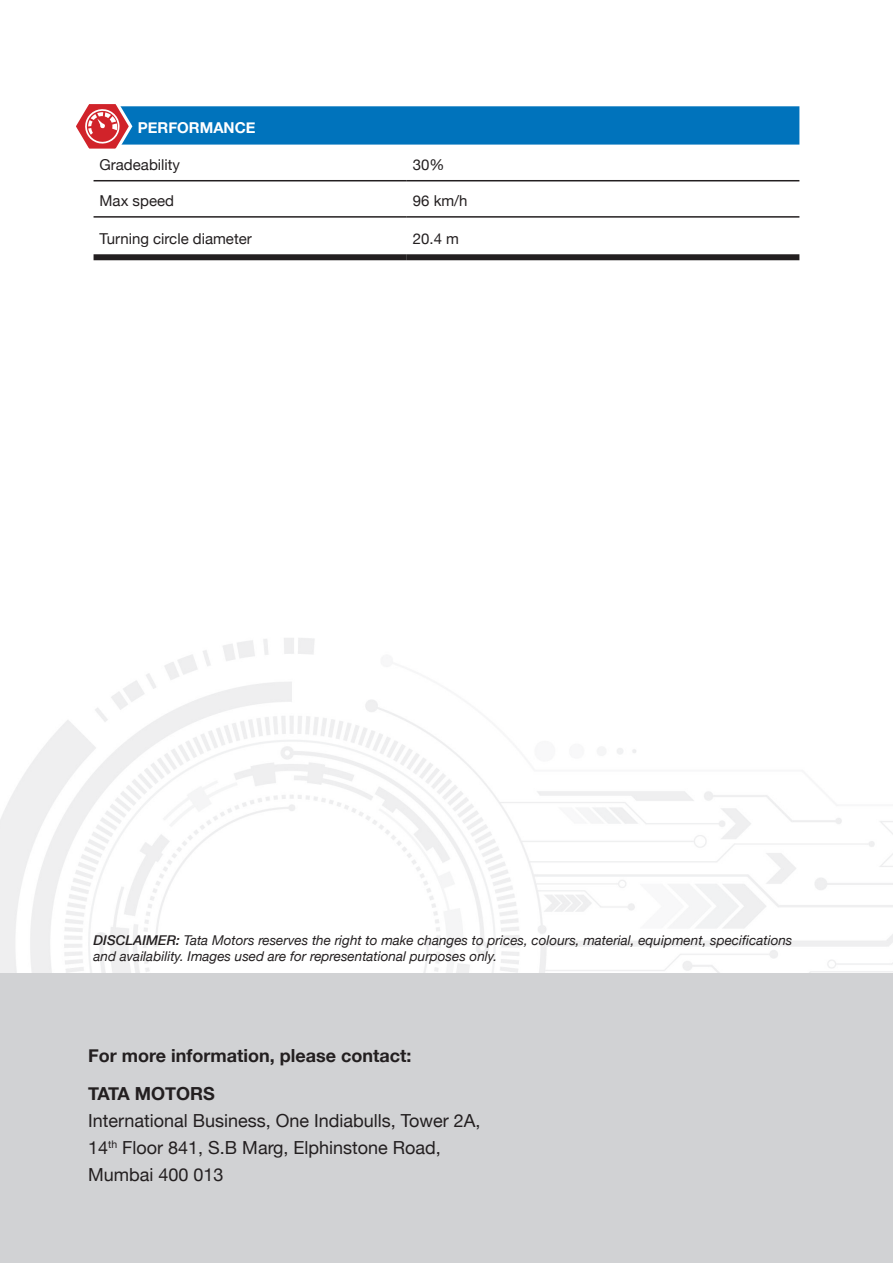
<style>
.page{position:relative;width:893px;height:1263px;background:#fff}
.page>*{position:absolute;margin:0;border:0;box-sizing:border-box;transform-origin:0 0}
.t1{font:18px/27px "Helvetica Neue";color:#231f20}
.t2{font:700 18px/38.2px "Helvetica Neue";color:#231f20}
.t3{font:15px "Helvetica Neue";color:#231f20}
.t4{font:700 15px "Helvetica Neue";color:#fff}
.t5{font:italic 13.5px/16.2px "Helvetica Neue";color:#231f20}
.s1{font-weight:500}
</style>
<div class="page">
<div style="left:0;top:973px;width:893px;height:290px;background:#d1d2d4"></div>
<hr style="left:94px;top:180px;width:313px;height:1px;background:#231f20">
<hr style="left:407px;top:180px;width:392px;height:1px;background:#231f20">
<hr style="left:94px;top:216px;width:313px;height:2px;background:#231f20">
<hr style="left:407px;top:216px;width:392px;height:2px;background:#231f20">
<div style="left:94px;top:254px;width:313px;height:6px;background:#231f20"></div>
<div style="left:407px;top:254px;width:392px;height:6px;background:#231f20"></div>
<svg style="left:76px;top:104px;width:723px;height:45px;background:#3386c0"></svg>
<p class="t4" style="left:138px;top:116px;width:119px">PERFORMANCE</p>
<p class="t3" style="left:100px;top:154px;width:82px">Gradeability</p>
<p class="t3" style="left:413px;top:154px;width:33px">30%</p>
<p class="t3" style="left:100px;top:190px;width:76px">Max speed</p>
<p class="t3" style="left:413px;top:190px;width:56px">96 km/h</p>
<p class="t3" style="left:100px;top:228px;width:154px">Turning circle diameter</p>
<p class="t3" style="left:413px;top:228px;width:48px">20.4 m</p>
<p class="t5" style="left:94px;top:933px;width:700px"><span class="s1">DISCLAIMER:</span> Tata Motors reserves the right to make changes to prices, colours, material, equipment, specifications and availability. Images used are for representational purposes only.</p>
<h1 class="t2" style="left:88px;top:1037px;width:325px">For more information, please contact:<br>TATA MOTORS</h1>
<h1 class="t1" style="left:88px;top:1108px;width:394px">International Business, One Indiabulls, Tower 2A,<br>14<sup>th</sup> Floor 841, S.B Marg, Elphinstone Road,<br>Mumbai 400 013</h1>
</div>
